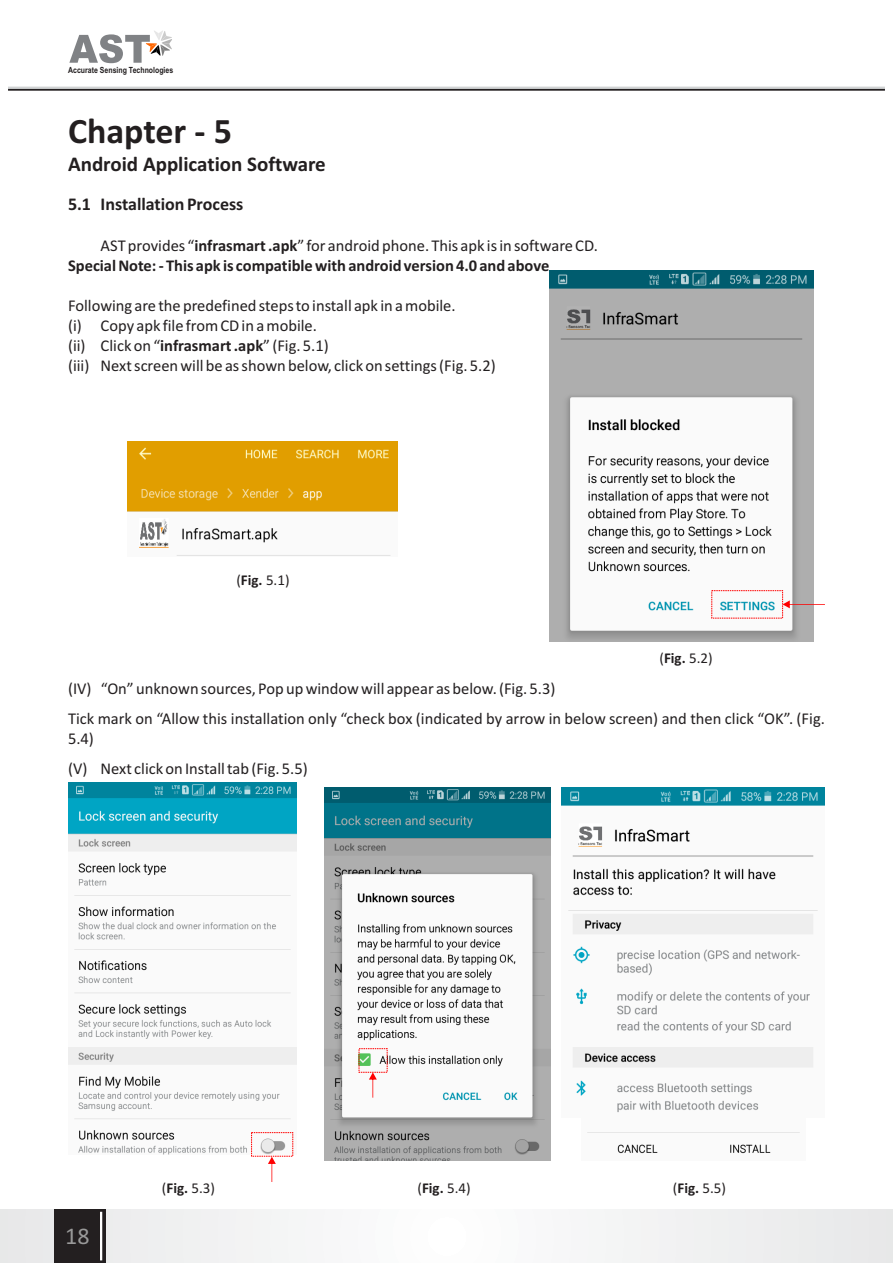
<style>
.page{position:relative;width:893px;height:1263px;background:#fff}
.page>*{position:absolute;margin:0;border:0;box-sizing:border-box;transform-origin:0 0}
.t1{font:700 36px "Calibri";color:#231f20}
.t2{font:24px "Calibri";color:#999}
.t3{font:700 21px "Calibri";color:#231f20}
.t4{font:700 18px "Calibri";color:#231f20}
.t5{font:16.5px/20.1px "Calibri";color:#231f20}
.t6{font:700 16.5px/20.1px "Calibri";color:#231f20}
.t7{font:15px "Calibri";color:#231f20}
.t8{font:700 8.55px "Arial Narrow";color:#231f20}
.s1{font-weight:400}
.s2{font-weight:700}
</style>
<div class="page">
<hr style="left:8px;top:88px;width:877px;height:3px;background:#231f20">
<hr style="left:8px;top:87px;width:877px;height:2px;background:#d1d3d4">
<img style="left:128px;top:442px;width:270px;height:114px">
<img style="left:550px;top:271px;width:264px;height:371px">
<svg style="left:783px;top:600px;width:42px;height:8px"></svg>
<img style="left:325px;top:788px;width:225px;height:372px">
<svg style="left:369px;top:1072px;width:8px;height:26px"></svg>
<img style="left:68px;top:782px;width:228px;height:373px">
<svg style="left:268px;top:1157px;width:8px;height:25px"></svg>
<img style="left:561px;top:788px;width:264px;height:325px">
<img style="left:587px;top:1132px;width:213px;height:22px">
<svg style="left:69px;top:31px;width:103px;height:32px"></svg>
<div style="left:0;top:1209px;width:893px;height:54px;background:#f2f2f3"></div>
<div style="left:54px;top:1209px;width:51px;height:54px;background:#231f20"></div>
<hr style="left:100px;top:1212px;width:2px;height:48px;background:#fff">
<p class="t8" style="left:68px;top:66px;width:107px">Accurate Sensing Technologies</p>
<h1 class="t1" style="left:68px;top:116px;width:165px">Chapter - 5</h1>
<p class="t3" style="left:68px;top:155px;width:259px">Android Application Software</p>
<p class="t4" style="left:68px;top:196px;width:177px">5.1 Installation Process</p>
<p class="t6" style="left:68px;top:236px;width:531px;text-indent:33px"><span class="s1">AST provides “</span>infrasmart .apk<span class="s1">” for android phone. This apk is in software CD.<br></span>Special Note: - This apk is compatible with android version 4.0 and above</p>
<p class="t5" style="left:68px;top:297px;width:429px">Following are the predefined steps to install apk in a mobile.<br>(i) Copy apk file from CD in a mobile.<br>(ii) Click on “<span class="s2">infrasmart .apk</span>” (Fig. 5.1)<br>(iii) Next screen will be as shown below, click on settings (Fig. 5.2)</p>
<p class="t7" style="left:236px;top:574px;width:55px">(<span class="s2">Fig.</span> 5.1)</p>
<p class="t7" style="left:659px;top:652px;width:55px">(<span class="s2">Fig.</span> 5.2)</p>
<p class="t5" style="left:68px;top:674px;width:758px;line-height:30.2px">(IV) “On” unknown sources, Pop up window will appear as below. (Fig. 3)<br>Tick mark on “Allow this installation only “check box (indicated by arrow in below screen) and then click “OK”. (Fig.</p>
<p class="t5" style="left:68px;top:725px;width:241px;line-height:30.2px">5.4)<br>(V) Next click on Install tab (Fig. 5.5)</p>
<p class="t5" style="left:530px;top:679px;width:14px">5.</p>
<h2 class="t2" style="left:65px;top:1226px;width:26px">18</h2>
<p class="t7" style="left:162px;top:1182px;width:55px">(<span class="s2">Fig.</span> 5.3)</p>
<p class="t7" style="left:417px;top:1182px;width:55px">(<span class="s2">Fig.</span> 5.4)</p>
<p class="t7" style="left:673px;top:1182px;width:55px">(<span class="s2">Fig.</span> 5.5)</p>
</div>
